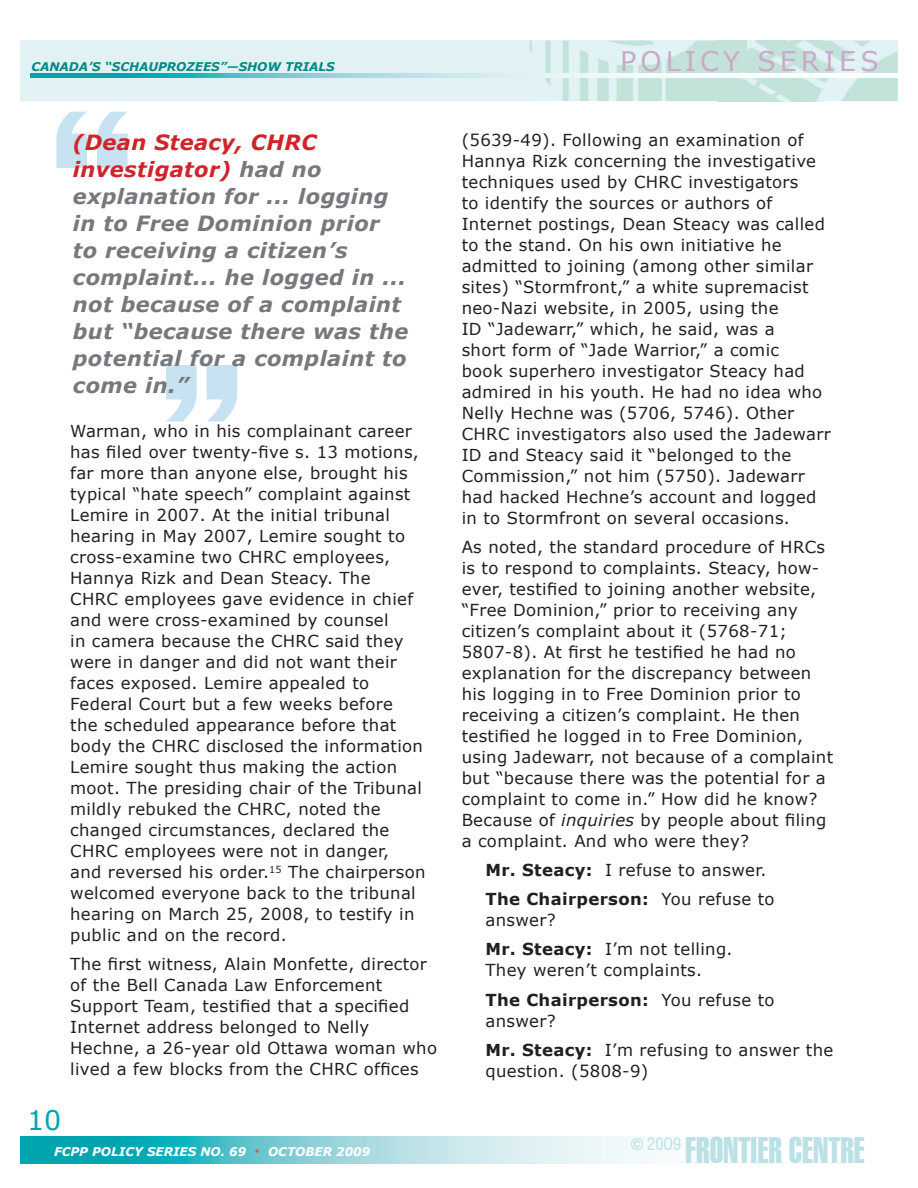
<style>
.page{position:relative;width:918px;height:1188px;background:#fff}
.page>*{position:absolute;margin:0;border:0;box-sizing:border-box;transform-origin:0 0}
.t1{font:204px "Swiss 921 BT Regular A";color:#c7e3f2}
.t2{font:36px "Swiss 911 BT Extra Compressed";color:#bbe1e6}
.t3{font:27px "Verdana";letter-spacing:.15em;color:#cca8c9}
.t4{font:27px "Verdana";color:#00a4af}
.t5{font:italic 700 21px/27px "Verdana";letter-spacing:.02em;color:#76787b}
.t6{font:16.5px/21px "Verdana";letter-spacing:.02em;color:#231f20}
.t7{font:condensed 16.5px "Swiss 721 BT";color:#bbe1e6}
.t8{font:italic 700 12px "Verdana";color:#fff}
.t9{font:italic 700 12px "Verdana";color:#008a87}
.s1{color:#d1232a}
.s2{font-weight:400;font-style:normal;font-size:9px;color:#d95842}
.s3{font-style:italic}
.s4{font-weight:700}
.s5{font-family:"Swiss 911 BT Extra Compressed";font-stretch:normal}
</style>
<div class="page">
<div style="left:20px;top:40px;width:878px;height:61px;background:#e2f2f4"></div>
<svg style="left:20px;top:1137px;width:638px;height:26px;background:#81d0d6"></svg>
<img style="left:529px;top:41px;width:189px;height:60px">
<img style="left:824px;top:41px;width:74px;height:60px">
<img style="left:718px;top:41px;width:106px;height:60px">
<svg style="left:31px;top:74px;width:867px;height:3px"></svg>
<p class="t9" style="left:31px;top:59px;width:305px">CANADA’S “SCHAUPROZEES”—SHOW TRIALS</p>
<h3 class="t3" style="left:620px;top:44px;width:260px">POLICY SERIES</h3>
<h1 class="t1" style="left:46px;top:61px;width:93px">“</h1>
<p class="t5" style="left:73px;top:128px;width:337px"><span class="s1">(Dean Steacy, CHRC investigator)</span> had no explanation for ... logging in to Free Dominion prior to receiving a citizen’s complaint... he logged in ... not because of a complaint but “because there was the potential for a complaint to come in.”</p>
<p class="t6" style="left:70px;top:420px;width:357px">Warman, who in his complainant career has filed over twenty-five s. 13 motions, far more than anyone else, brought his typical “hate speech” complaint against Lemire in 2007. At the initial tribunal hearing in May 2007, Lemire sought to cross-examine two CHRC employees, Hannya Rizk and Dean Steacy. The<br>CHRC employees gave evidence in chief and were cross-examined by counsel<br>in camera because the CHRC said they were in danger and did not want their faces exposed. Lemire appealed to Federal Court but a few weeks before<br>the scheduled appearance before that body the CHRC disclosed the information Lemire sought thus making the action moot. The presiding chair of the Tribunal mildly rebuked the CHRC, noted the changed circumstances, declared the CHRC employees were not in danger,<br>and reversed his order.<sup>15</sup> The chairperson welcomed everyone back to the tribunal hearing on March 25, 2008, to testify in public and on the record.</p>
<p class="t6" style="left:70px;top:953px;width:368px">The first witness, Alain Monfette, director of the Bell Canada Law Enforcement Support Team, testified that a specified Internet address belonged to Nelly Hechne, a 26-year old Ottawa woman who lived a few blocks from the CHRC offices</p>
<h1 class="t1" style="left:156px;top:315px;width:93px">”</h1>
<h3 class="t4" style="left:27px;top:1103px;width:36px">10</h3>
<p class="t8" style="left:54px;top:1144px;width:318px">FCPP POLICY SERIES NO. 69 <span class="s2">•</span> OCTOBER 2009</p>
<p class="t6" style="left:462px;top:129px;width:371px">(5639-49). Following an examination of Hannya Rizk concerning the investigative techniques used by CHRC investigators<br>to identify the sources or authors of Internet postings, Dean Steacy was called to the stand. On his own initiative he admitted to joining (among other similar sites) “Stormfront,” a white supremacist neo-Nazi website, in 2005, using the<br>ID “Jadewarr,” which, he said, was a<br>short form of “Jade Warrior,” a comic<br>book superhero investigator Steacy had admired in his youth. He had no idea who Nelly Hechne was (5706, 5746). Other CHRC investigators also used the Jadewarr ID and Steacy said it “belonged to the Commission,” not him (5750). Jadewarr had hacked Hechne’s account and logged in to Stormfront on several occasions.</p>
<p class="t6" style="left:462px;top:536px;width:373px">As noted, the standard procedure of HRCs is to respond to complaints. Steacy, how&shy;ever, testified to joining another website, “Free Dominion,” prior to receiving any citizen’s complaint about it (5768-71; 5807-8). At first he testified he had no explanation for the discrepancy between his logging in to Free Dominion prior to receiving a citizen’s complaint. He then testified he logged in to Free Dominion, using Jadewarr, not because of a complaint but “because there was the potential for a complaint to come in.” How did he know?<br>Because of <span class="s3">inquiries</span> by people about filing a complaint. And who were they?</p>
<p class="t6" style="left:485px;top:855px;width:291px;line-height:29.1px"><span class="s4">Mr. Steacy:</span> I refuse to answer.<br><span class="s4">The Chairperson:</span> You refuse to</p>
<p class="t6" style="left:485px;top:905px;width:249px;line-height:29.1px">answer?<br><span class="s4">Mr. Steacy:</span> I’m not telling.</p>
<p class="t6" style="left:485px;top:955px;width:291px;line-height:29.1px">They weren’t complaints.<br><span class="s4">The Chairperson:</span> You refuse to</p>
<p class="t6" style="left:485px;top:1005px;width:349px;line-height:29.1px">answer?<br><span class="s4">Mr. Steacy:</span> I’m refusing to answer the</p>
<p class="t6" style="left:485px;top:1060px;width:165px">question. (5808-9)</p>
<h2 class="t2" style="left:685px;top:1130px;width:181px">FRONTIER CENTRE</h2>
<p class="t7" style="left:630px;top:1134px;width:53px"><span class="s5">©</span> 20O9</p>
</div>
